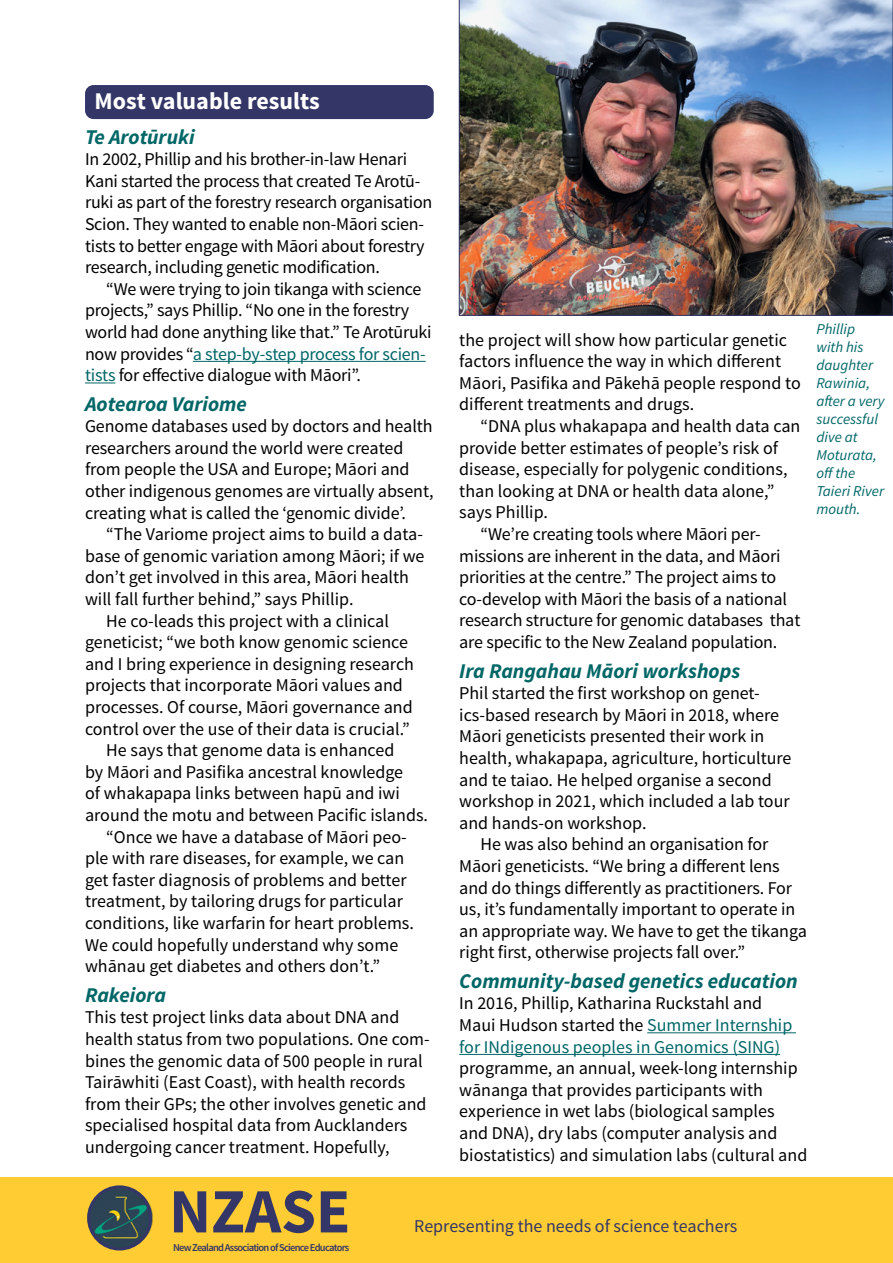
<style>
.page{position:relative;width:893px;height:1263px;background:#fff}
.page>*{position:absolute;margin:0;border:0;box-sizing:border-box;transform-origin:0 0}
.t1{font:700 63px "Source Sans Pro";color:#333666}
.t2{font:700 24px "Source Sans Pro";color:#fff}
.Topic_subhead{font:italic 700 21px "Source Sans Pro";color:#066}
.t3{font:18px/21.6px "Source Sans Pro";color:#000}
.t4{font:18px "Source Sans Pro";color:#333666}
.t5{font:italic 15px/18px "Source Sans Pro";color:#066}
.t6{font:600 10.5px "Source Sans Pro";letter-spacing:-.07em;color:#333666}
.s1{color:#066}
</style>
<div class="page">
<div style="left:0;top:1178px;width:893px;height:85px;background:#fc3"></div>
<img style="left:87px;top:1186px;width:66px;height:65px">
<div style="left:87px;top:1185px;width:65px;height:65px;border:3px solid #333666;border-radius:50%"></div>
<div style="left:85px;top:85px;width:349px;height:34px;background:#333666;border-radius:9px"></div>
<hr style="left:193px;top:361px;width:233px;height:1px;background:#066">
<hr style="left:85px;top:383px;width:30px;height:1px;background:#066">
<img style="left:459px;top:0;width:434px;height:315px">
<hr style="left:647px;top:1032px;width:149px;height:1px;background:#066">
<hr style="left:459px;top:1054px;width:321px;height:1px;background:#066">
<p class="t2" style="left:95px;top:86px;width:227px">Most valuable results</p>
<p class="Topic_subhead" style="left:85px;top:123px;width:111px">Te Arotūruki</p>
<p class="t3" style="left:85px;top:149px;width:349px">In 2002, Phillip and his brother-in-law Henari Kani started the process that created Te Arotū&shy;ruki as part of the forestry research organisation Scion. They wanted to enable non-Māori scien&shy;tists to better engage with Māori about forestry research, including genetic modification.</p>
<p class="t3" style="left:85px;top:278px;width:348px;text-indent:21px">“We were trying to join tikanga with science projects,” says Phillip. “No one in the forestry world had done anything like that.” Te Arotūruki now provides “<span class="s1">a step-by-step process for scien&shy;tists</span> for effective dialogue with Māori”.</p>
<p class="Topic_subhead" style="left:85px;top:390px;width:164px">Aotearoa Variome</p>
<p class="t3" style="left:85px;top:416px;width:350px">Genome databases used by doctors and health researchers around the world were created from people the USA and Europe; Māori and other indigenous genomes are virtually absent, creating what is called the ‘genomic divide’.</p>
<p class="t3" style="left:85px;top:524px;width:341px;text-indent:21px">“The Variome project aims to build a data&shy;base of genomic variation among Māori; if we don’t get involved in this area, Māori health will fall further behind,” says Phillip.</p>
<p class="t3" style="left:85px;top:610px;width:330px;text-indent:21px">He co-leads this project with a clinical geneticist; “we both know genomic science and I bring experience in designing research projects that incorporate Māori values and processes. Of course, Māori governance and control over the use of their data is crucial.”</p>
<p class="t3" style="left:85px;top:740px;width:344px;text-indent:21px">He says that genome data is enhanced<br>by Māori and Pasifika ancestral knowledge<br>of whakapapa links between hapū and iwi around the motu and between Pacific islands.</p>
<p class="t3" style="left:85px;top:826px;width:330px;text-indent:21px">“Once we have a database of Māori peo&shy;ple with rare diseases, for example, we can get faster diagnosis of problems and better treatment, by tailoring drugs for particular conditions, like warfarin for heart problems.<br>We could hopefully understand why some whānau get diabetes and others don’t.”</p>
<p class="Topic_subhead" style="left:85px;top:981px;width:82px">Rakeiora</p>
<p class="t3" style="left:85px;top:1007px;width:346px">This test project links data about DNA and health status from two populations. One com&shy;bines the genomic data of 500 people in rural Tairāwhiti (East Coast), with health records from their GPs; the other involves genetic and specialised hospital data from Aucklanders undergoing cancer treatment. Hopefully,</p>
<p class="t3" style="left:459px;top:329px;width:343px">the project will show how particular genetic factors influence the way in which different Māori, Pasifika and Pākehā people respond to different treatments and drugs.</p>
<p class="t3" style="left:459px;top:416px;width:343px;text-indent:21px">“DNA plus whakapapa and health data can provide better estimates of people’s risk of disease, especially for polygenic conditions, than looking at DNA or health data alone,” says Phillip.</p>
<p class="t3" style="left:459px;top:524px;width:343px;text-indent:21px">“We’re creating tools where Māori per&shy;missions are inherent in the data, and Māori priorities at the centre.” The project aims to co-develop with Māori the basis of a national research structure for genomic databases that are specific to the New Zealand population.</p>
<p class="Topic_subhead" style="left:459px;top:657px;width:282px">Ira Rangahau Māori workshops</p>
<p class="t3" style="left:459px;top:683px;width:334px">Phil started the first workshop on genet&shy;ics-based research by Māori in 2018, where Māori geneticists presented their work in health, whakapapa, agriculture, horticulture and te taiao. He helped organise a second workshop in 2021, which included a lab tour and hands-on workshop.</p>
<p class="t3" style="left:459px;top:834px;width:349px;text-indent:21px">He was also behind an organisation for Māori geneticists. “We bring a different lens and do things differently as practitioners. For us, it’s fundamentally important to operate in an appropriate way. We have to get the tikanga right first, otherwise projects fall over.”</p>
<p class="Topic_subhead" style="left:459px;top:967px;width:340px">Community-based genetics education</p>
<p class="t3" style="left:459px;top:993px;width:350px">In 2016, Phillip, Katharina Ruckstahl and<br>Maui Hudson started the <span class="s1">Summer Internship for INdigenous peoples in Genomics (SING) </span>programme, an annual, week-long internship wānanga that provides participants with experience in wet labs (biological samples and DNA), dry labs (computer analysis and biostatistics) and simulation labs (cultural and</p>
<p class="t5" style="left:816px;top:320px;width:70px">Phillip with his daughter<br>Rawinia, after a very successful dive at<br>Moturata, off the<br>Taieri River mouth.</p>
<h1 class="t1" style="left:169px;top:1171px;width:183px">NZASE</h1>
<p class="t6" style="left:173px;top:1241px;width:178px">New Zealand Association of Science Educators</p>
<p class="t4" style="left:414px;top:1215px;width:325px">Representing the needs of science teachers</p>
</div>
